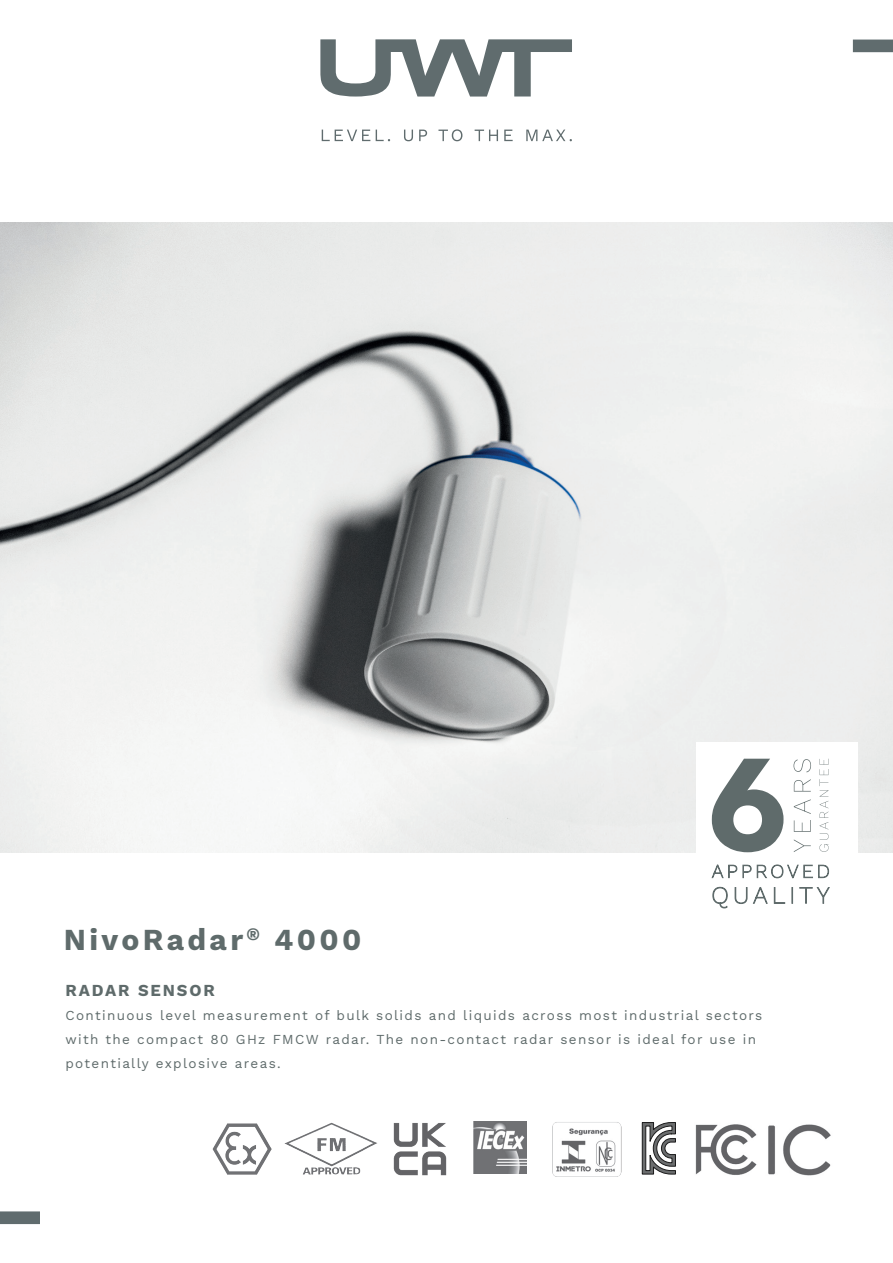
<style>
.page{position:relative;width:893px;height:1263px;background:#fff}
.page>*{position:absolute;margin:0;border:0;box-sizing:border-box;transform-origin:0 0}
.t1{font:30px "Work Sans";letter-spacing:.115em;color:#5f6b6b}
.t2{font:16.5px "Work Sans";letter-spacing:.115em;color:#5f6b6b}
.t3{font:13.5px/24px "Work Sans";letter-spacing:.1em;color:#5f6b6b}
</style>
<div class="page">
<img style="left:0;top:223px;width:893px;height:630px">
<img style="left:213px;top:1124px;width:14px;height:38px">
<img style="left:309px;top:1123px;width:22px;height:10px">
<img style="left:474px;top:1121px;width:53px;height:53px">
<svg style="left:642px;top:1122px;width:34px;height:53px"></svg>
<img style="left:552px;top:1122px;width:69px;height:54px">
<img style="left:393px;top:1123px;width:54px;height:53px">
<svg style="left:320px;top:39px;width:252px;height:58px"></svg>
<svg style="left:322px;top:130px;width:48px;height:11px"></svg>
<svg style="left:376px;top:130px;width:14px;height:11px"></svg>
<svg style="left:404px;top:130px;width:9px;height:11px"></svg>
<svg style="left:419px;top:130px;width:8px;height:11px"></svg>
<svg style="left:438px;top:129px;width:24px;height:12px"></svg>
<svg style="left:475px;top:130px;width:23px;height:11px"></svg>
<svg style="left:504px;top:130px;width:9px;height:11px"></svg>
<svg style="left:526px;top:130px;width:46px;height:11px"></svg>
<div style="left:696px;top:742px;width:162px;height:183px;background:#fff"></div>
<svg style="left:711px;top:864px;width:119px;height:45px"></svg>
<svg style="left:712px;top:759px;width:71px;height:93px"></svg>
<svg style="left:794px;top:839px;width:17px;height:13px"></svg>
<svg style="left:794px;top:820px;width:17px;height:12px"></svg>
<svg style="left:794px;top:799px;width:17px;height:15px"></svg>
<svg style="left:794px;top:779px;width:17px;height:12px"></svg>
<svg style="left:793px;top:759px;width:18px;height:13px"></svg>
<svg style="left:819px;top:759px;width:9px;height:93px"></svg>
<svg style="left:853px;top:40px;width:40px;height:12px"></svg>
<svg style="left:0;top:1211px;width:40px;height:13px"></svg>
<img style="left:768px;top:1124px;width:63px;height:52px">
<img style="left:695px;top:1124px;width:62px;height:51px">
<h1 class="t1" style="left:64px;top:917px;width:299px">NivoRadar<sup>®</sup> 4000</h1>
<p class="t2" style="left:65px;top:978px;width:151px">RADAR SENSOR</p>
<p class="t3" style="left:65px;top:1003px;width:698px">Continuous level measurement of bulk solids and liquids across most industrial sectors with the compact 80 GHz FMCW radar. The non-contact radar sensor is ideal for use in potentially explosive areas.</p>
</div>
